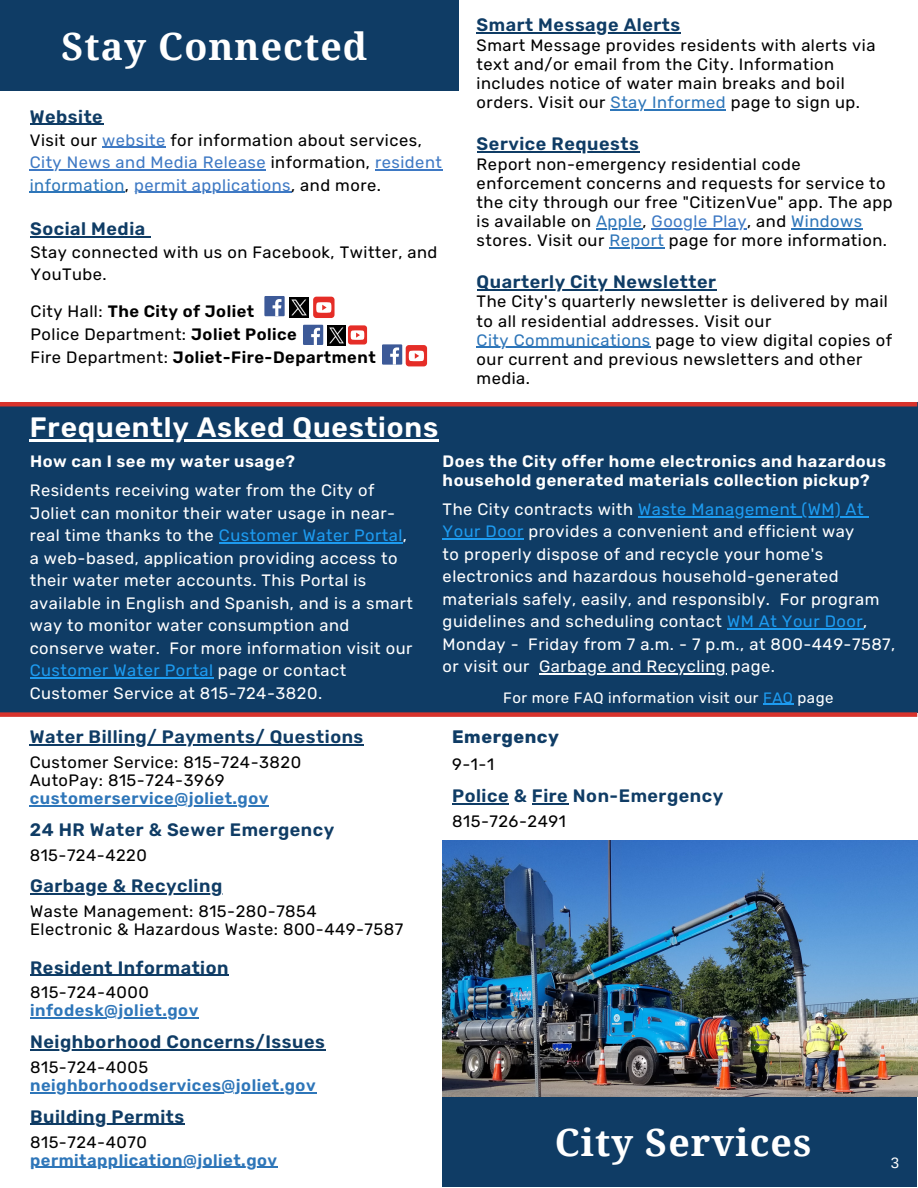
<style>
.page{position:relative;width:918px;height:1188px;background:#fff}
.page>*{position:absolute;margin:0;border:0;box-sizing:border-box;transform-origin:0 0}
.t1{font:700 37.5px "Noto Serif";letter-spacing:.03em;color:#fff}
.t2{font:600 28.05px "Rubik";letter-spacing:.03em;color:#fff}
.t3{font:600 18px "Rubik";letter-spacing:.03em;color:#0f3c65}
.t4{font:700 18px "Rubik";letter-spacing:.03em;color:#0f3c65}
.t5{font:16.5px/19.2px "Rubik";letter-spacing:.03em;color:#000}
.t6{font:16.5px/22.5px "Rubik";letter-spacing:.03em;color:#fff}
.t7{font:600 16.5px/19.2px "Rubik";letter-spacing:.03em;color:#fff}
.t8{font:600 16.5px "Rubik";letter-spacing:.03em;color:#2e76b9}
.t9{font:600 16.5px/22.8px "Rubik";letter-spacing:.03em;color:#000}
.t10{font:16.5px/22.5px "Rubik";letter-spacing:.03em;color:#3e79c4}
.t11{font:15px "Rubik";letter-spacing:.03em;color:#fff}
.t12{font:15px "Arimo";color:#fff}
.s1{color:#3e79c4}
.s2{color:#000}
.s3{color:#2e76b9}
.s4{font-weight:400}
.s5{color:#1d9bf0}
</style>
<div class="page">
<div style="left:0;top:0;width:459px;height:90px;background:#0f3c65"></div>
<div style="left:0;top:402px;width:918px;height:310px;background:#0f3c65"></div>
<hr style="left:0;top:402px;width:917px;height:4px;background:#d8332c">
<div style="left:443px;top:1096px;width:474px;height:91px;background:#0f3c65"></div>
<div style="left:0;top:712px;width:917px;height:5px;background:#d8332c"></div>
<img style="left:443px;top:840px;width:475px;height:257px">
<hr style="left:30px;top:236px;width:116px;height:2px;background:#0f3c65">
<div style="left:264px;top:296px;width:21px;height:20px;background:#3d5a98"></div>
<svg style="left:273px;top:299px;width:9px;height:17px"></svg>
<div style="left:313px;top:297px;width:22px;height:21px;background:#e52d27;border-radius:3px"></div>
<svg style="left:316px;top:302px;width:15px;height:11px"></svg>
<div style="left:303px;top:325px;width:20px;height:20px;background:#3d5a98"></div>
<svg style="left:311px;top:328px;width:9px;height:17px"></svg>
<div style="left:382px;top:344px;width:20px;height:21px;background:#3d5a98"></div>
<svg style="left:390px;top:347px;width:9px;height:18px"></svg>
<div style="left:348px;top:325px;width:19px;height:20px;background:#e52d27;border-radius:3px"></div>
<svg style="left:351px;top:330px;width:13px;height:10px"></svg>
<div style="left:406px;top:345px;width:21px;height:21px;background:#e52d27;border-radius:3px"></div>
<svg style="left:409px;top:351px;width:15px;height:10px"></svg>
<img style="left:327px;top:326px;width:18px;height:19px">
<hr style="left:30px;top:124px;width:73px;height:1px;background:#0f3c65">
<hr style="left:102px;top:147px;width:64px;height:1px;background:#3e79c4">
<hr style="left:30px;top:169px;width:236px;height:1px;background:#3e79c4">
<hr style="left:375px;top:169px;width:67px;height:1px;background:#3e79c4">
<hr style="left:30px;top:192px;width:95px;height:1px;background:#2e76b9">
<hr style="left:134px;top:192px;width:157px;height:1px;background:#3e79c4">
<hr style="left:477px;top:289px;width:240px;height:1px;background:#0f3c65">
<hr style="left:477px;top:347px;width:174px;height:1px;background:#2e76b9">
<hr style="left:477px;top:32px;width:204px;height:1px;background:#0f3c65">
<hr style="left:611px;top:110px;width:115px;height:1px;background:#2e76b9">
<hr style="left:477px;top:151px;width:162px;height:1px;background:#0f3c65">
<hr style="left:596px;top:228px;width:46px;height:1px;background:#2e76b9">
<hr style="left:652px;top:228px;width:95px;height:1px;background:#3e79c4">
<hr style="left:791px;top:228px;width:72px;height:1px;background:#2e76b9">
<hr style="left:609px;top:247px;width:55px;height:1px;background:#2e76b9">
<hr style="left:30px;top:744px;width:334px;height:1px;background:#0f3c65">
<hr style="left:30px;top:806px;width:239px;height:1px;background:#2e76b9">
<hr style="left:30px;top:893px;width:193px;height:2px;background:#0f3c65">
<hr style="left:30px;top:975px;width:199px;height:1px;background:#0f3c65">
<hr style="left:30px;top:1018px;width:169px;height:1px;background:#2e76b9">
<hr style="left:30px;top:1049px;width:295px;height:1px;background:#0f3c65">
<hr style="left:30px;top:1092px;width:286px;height:1px;background:#2e76b9">
<hr style="left:30px;top:1124px;width:155px;height:1px;background:#0f3c65">
<hr style="left:30px;top:1167px;width:248px;height:1px;background:#2e76b9">
<hr style="left:452px;top:803px;width:57px;height:2px;background:#0f3c65">
<hr style="left:532px;top:803px;width:36px;height:2px;background:#0f3c65">
<hr style="left:30px;top:440px;width:409px;height:2px;background:#fff">
<hr style="left:219px;top:542px;width:184px;height:1px;background:#1d9bf0">
<hr style="left:30px;top:677px;width:184px;height:1px;background:#1d9bf0">
<hr style="left:638px;top:516px;width:226px;height:1px;background:#1d9bf0">
<hr style="left:443px;top:538px;width:81px;height:2px;background:#1d9bf0">
<hr style="left:727px;top:628px;width:136px;height:2px;background:#1d9bf0">
<hr style="left:539px;top:673px;width:187px;height:2px;background:#fff">
<hr style="left:763px;top:704px;width:30px;height:1px;background:#1d9bf0">
<img style="left:290px;top:297px;width:19px;height:21px">
<p class="t1" style="left:61px;top:20px;width:307px">Stay Connected</p>
<p class="t3" style="left:30px;top:106px;width:75px">Website</p>
<p class="t5" style="left:30px;top:130px;width:394px">Visit our <span class="s1">website</span> for information about services,</p>
<p class="t10" style="left:30px;top:151px;width:414px">City News and Media Release <span class="s2">information,</span> resident <span class="s3">information</span><span class="s2">,</span> permit applications<span class="s2">, and more.</span></p>
<h3 class="t3" style="left:30px;top:218px;width:117px">Social Media</h3>
<h4 class="t5" style="left:31px;top:241px;width:408px;line-height:22.8px">Stay connected with us on Facebook, Twitter, and<br>YouTube.</h4>
<h3 class="t9" style="left:31px;top:300px;width:347px"><span class="s4">City Hall:</span> The City of Joliet<br><span class="s4">Police Department:</span> Joliet Police<br><span class="s4">Fire Department:</span> Joliet-Fire-Department</h3>
<h3 class="t3" style="left:477px;top:14px;width:205px">Smart Message Alerts</h3>
<h4 class="t5" style="left:477px;top:36px;width:400px">Smart Message provides residents with alerts via text and/or email from the City. Information includes notice of water main breaks and boil orders. Visit our <span class="s3">Stay Informed</span> page to sign up.</h4>
<h4 class="t3" style="left:477px;top:133px;width:164px">Service Requests</h4>
<h3 class="t5" style="left:477px;top:154px;width:418px">Report non-emergency residential code enforcement concerns and requests for service to the city through our free "CitizenVue" app. The app is available on <span class="s3">Apple</span>, <span class="s1">Google Play</span>, and <span class="s3">Windows</span></h3>
<h2 class="t5" style="left:477px;top:231px;width:412px">stores. Visit our <span class="s3">Report</span> page for more information.</h2>
<p class="t3" style="left:477px;top:271px;width:241px">Quarterly City Newsletter</p>
<p class="t5" style="left:477px;top:292px;width:413px">The City's quarterly newsletter is delivered by mail to all residential addresses. Visit our</p>
<p class="t5" style="left:477px;top:330px;width:417px"><span class="s3">City Communications</span> page to view digital copies of our current and previous newsletters and other media.</p>
<p class="t2" style="left:30px;top:411px;width:410px">Frequently Asked Questions</p>
<h1 class="t7" style="left:30px;top:452px;width:266px">How can I see my water usage?</h1>
<p class="t6" style="left:30px;top:479px;width:385px">Residents receiving water from the City of Joliet can monitor their water usage in near&shy;real time thanks to the <span class="s5">Customer Water Portal</span>, a web-based, application providing access to their water meter accounts. This Portal is available in English and Spanish, and is a smart way to monitor water consumption and conserve water. For more information visit our <span class="s5">Customer Water Portal</span> page or contact Customer Service at 815-724-3820.</p>
<p class="t7" style="left:443px;top:451px;width:445px">Does the City offer home electronics and hazardous household generated materials collection pickup?</p>
<p class="t6" style="left:443px;top:498px;width:454px">The City contracts with <span class="s5">Waste Management (WM) At Your Door</span> provides a convenient and efficient way<br>to properly dispose of and recycle your home's electronics and hazardous household-generated materials safely, easily, and responsibly. For program guidelines and scheduling contact <span class="s5">WM At Your Door</span>, Monday - Friday from 7 a.m. - 7 p.m., at 800-449-7587, or visit our Garbage and Recycling page.</p>
<p class="t11" style="left:503px;top:689px;width:332px">For more FAQ information visit our <span class="s5">FAQ</span> page</p>
<h4 class="t3" style="left:30px;top:726px;width:335px">Water Billing/ Payments/ Questions</h4>
<h3 class="t5" style="left:30px;top:754px;width:273px;line-height:18px">Customer Service: 815-724-3820<br>AutoPay: 815-724-3969</h3>
<h4 class="t8" style="left:30px;top:789px;width:240px">customerservice@joliet.gov</h4>
<p class="t3" style="left:30px;top:819px;width:306px">24 HR Water &amp; Sewer Emergency</p>
<h3 class="t5" style="left:30px;top:846px;width:119px">815-724-4220</h3>
<h4 class="t3" style="left:30px;top:875px;width:194px">Garbage &amp; Recycling</h4>
<h3 class="t5" style="left:30px;top:903px;width:375px;line-height:18px">Waste Management: 815-280-7854<br>Electronic &amp; Hazardous Waste: 800-449-7587</h3>
<h4 class="t3" style="left:30px;top:957px;width:200px">Resident Information</h4>
<h3 class="t5" style="left:30px;top:983px;width:120px">815-724-4000</h3>
<h4 class="t8" style="left:30px;top:1001px;width:170px">infodesk@joliet.gov</h4>
<h3 class="t3" style="left:30px;top:1031px;width:296px">Neighborhood Concerns/Issues</h3>
<h4 class="t5" style="left:30px;top:1058px;width:120px">815-724-4005</h4>
<h3 class="t8" style="left:30px;top:1076px;width:287px">neighborhoodservices@joliet.gov</h3>
<h4 class="t3" style="left:30px;top:1106px;width:156px">Building Permits</h4>
<h3 class="t5" style="left:30px;top:1132px;width:118px">815-724-4070</h3>
<h4 class="t8" style="left:30px;top:1150px;width:249px">permitapplication@joliet.gov</h4>
<h4 class="t4" style="left:452px;top:726px;width:108px">Emergency</h4>
<h3 class="t5" style="left:452px;top:755px;width:43px">9-1-1</h3>
<h3 class="t3" style="left:452px;top:786px;width:273px">Police &amp; Fire Non-Emergency</h3>
<h4 class="t5" style="left:452px;top:812px;width:115px">815-726-2491</h4>
<h4 class="t1" style="left:555px;top:1116px;width:258px">City Services</h4>
<p class="t12" style="left:891px;top:1155px;width:10px">3</p>
</div>
